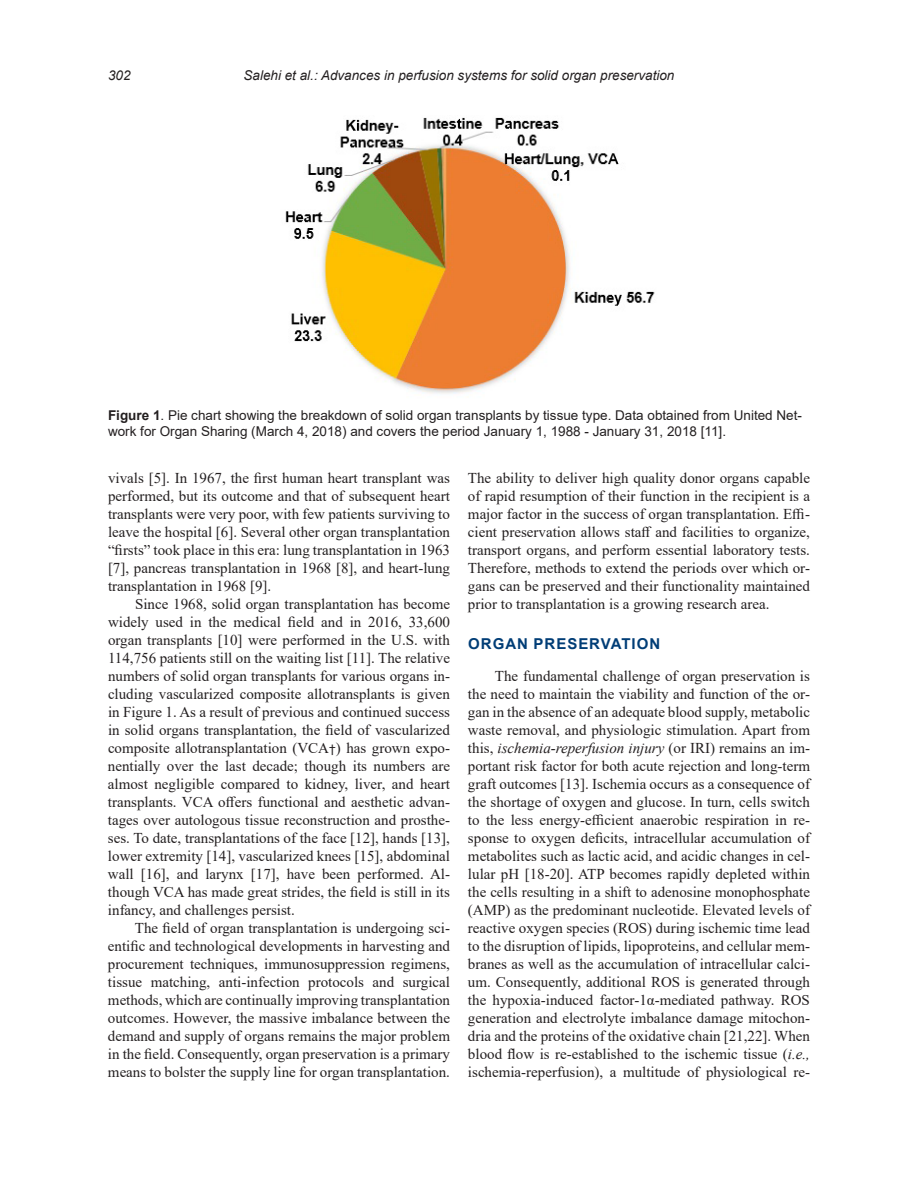
<style>
.page{position:relative;width:918px;height:1188px;background:#fff}
.page>*{position:absolute;margin:0;border:0;box-sizing:border-box;transform-origin:0 0}
.t1{font:15px/18px "Times New Roman";color:#231f20;text-align:justify}
.t2{font:700 15px "Arial";letter-spacing:.065em;color:#003d76}
.t3{font:13.5px/16.2px "Arial";color:#231f20}
.t4{font:italic 13.5px "Arial";color:#231f20}
.s1{font-weight:700}
.s2{font-family:"Arial";font-size:12px}
.s3{font-style:italic}
</style>
<div class="page">
<img style="left:285px;top:117px;width:370px;height:277px">
<p class="t4" style="left:108px;top:67px;width:24px">302</p>
<p class="t4" style="left:244px;top:67px;width:432px">Salehi et al.: Advances in perfusion systems for solid organ preservation</p>
<p class="t3" style="left:108px;top:407px;width:696px"><span class="s1">Figure 1</span>. Pie chart showing the breakdown of solid organ transplants by tissue type. Data obtained from United Net&shy;work for Organ Sharing (March 4, 2018) and covers the period January 1, 1988 - January 31, 2018 [11].</p>
<p class="t1" style="left:108px;top:468px;width:344px">vivals [5]. In 1967, the first human heart transplant was performed, but its outcome and that of subsequent heart transplants were very poor, with few patients surviving to leave the hospital [6]. Several other organ transplantation “firsts” took place in this era: lung transplantation in 1963 [7], pancreas transplantation in 1968 [8], and heart-lung transplantation in 1968 [9].</p>
<p class="t1" style="left:108px;top:594px;width:344px;text-indent:27px">Since 1968, solid organ transplantation has become widely used in the medical field and in 2016, 33,600 organ transplants [10] were performed in the U.S. with 114,756 patients still on the waiting list [11]. The relative numbers of solid organ transplants for various organs in&shy;cluding vascularized composite allotransplants is given in Figure 1. As a result of previous and continued success in solid organs transplantation, the field of vascularized composite allotransplantation (VCA<span class="s2">†</span>) has grown expo&shy;nentially over the last decade; though its numbers are almost negligible compared to kidney, liver, and heart transplants. VCA offers functional and aesthetic advan&shy;tages over autologous tissue reconstruction and prosthe&shy;ses. To date, transplantations of the face [12], hands [13], lower extremity [14], vascularized knees [15], abdominal wall [16], and larynx [17], have been performed. Al&shy;though VCA has made great strides, the field is still in its infancy, and challenges persist.</p>
<p class="t1" style="left:108px;top:918px;width:344px;text-indent:27px">The field of organ transplantation is undergoing sci&shy;entific and technological developments in harvesting and procurement techniques, immunosuppression regimens, tissue matching, anti-infection protocols and surgical methods, which are continually improving transplantation outcomes. However, the massive imbalance between the demand and supply of organs remains the major problem in the field. Consequently, organ preservation is a primary means to bolster the supply line for organ transplantation.</p>
<p class="t1" style="left:468px;top:468px;width:344px">The ability to deliver high quality donor organs capable of rapid resumption of their function in the recipient is a major factor in the success of organ transplantation. Effi&shy;cient preservation allows staff and facilities to organize, transport organs, and perform essential laboratory tests.<br>Therefore, methods to extend the periods over which or&shy;gans can be preserved and their functionality maintained prior to transplantation is a growing research area.</p>
<p class="t2" style="left:468px;top:634px;width:193px">ORGAN PRESERVATION</p>
<p class="t1" style="left:468px;top:666px;width:344px;text-indent:27px">The fundamental challenge of organ preservation is the need to maintain the viability and function of the or&shy;gan in the absence of an adequate blood supply, metabolic waste removal, and physiologic stimulation. Apart from this, <span class="s3">ischemia-reperfusion injury</span> (or IRI) remains an im&shy;portant risk factor for both acute rejection and long-term graft outcomes [13]. Ischemia occurs as a consequence of the shortage of oxygen and glucose. In turn, cells switch to the less energy-efficient anaerobic respiration in re&shy;sponse to oxygen deficits, intracellular accumulation of metabolites such as lactic acid, and acidic changes in cel&shy;lular pH [18-20]. ATP becomes rapidly depleted within the cells resulting in a shift to adenosine monophosphate (AMP) as the predominant nucleotide. Elevated levels of reactive oxygen species (ROS) during ischemic time lead to the disruption of lipids, lipoproteins, and cellular mem&shy;branes as well as the accumulation of intracellular calci&shy;um. Consequently, additional ROS is generated through the hypoxia-induced factor-1α-mediated pathway. ROS generation and electrolyte imbalance damage mitochon&shy;dria and the proteins of the oxidative chain [21,22]. When blood flow is re-established to the ischemic tissue (<span class="s3">i.e., </span>ischemia-reperfusion), a multitude of physiological re-</p>
</div>
